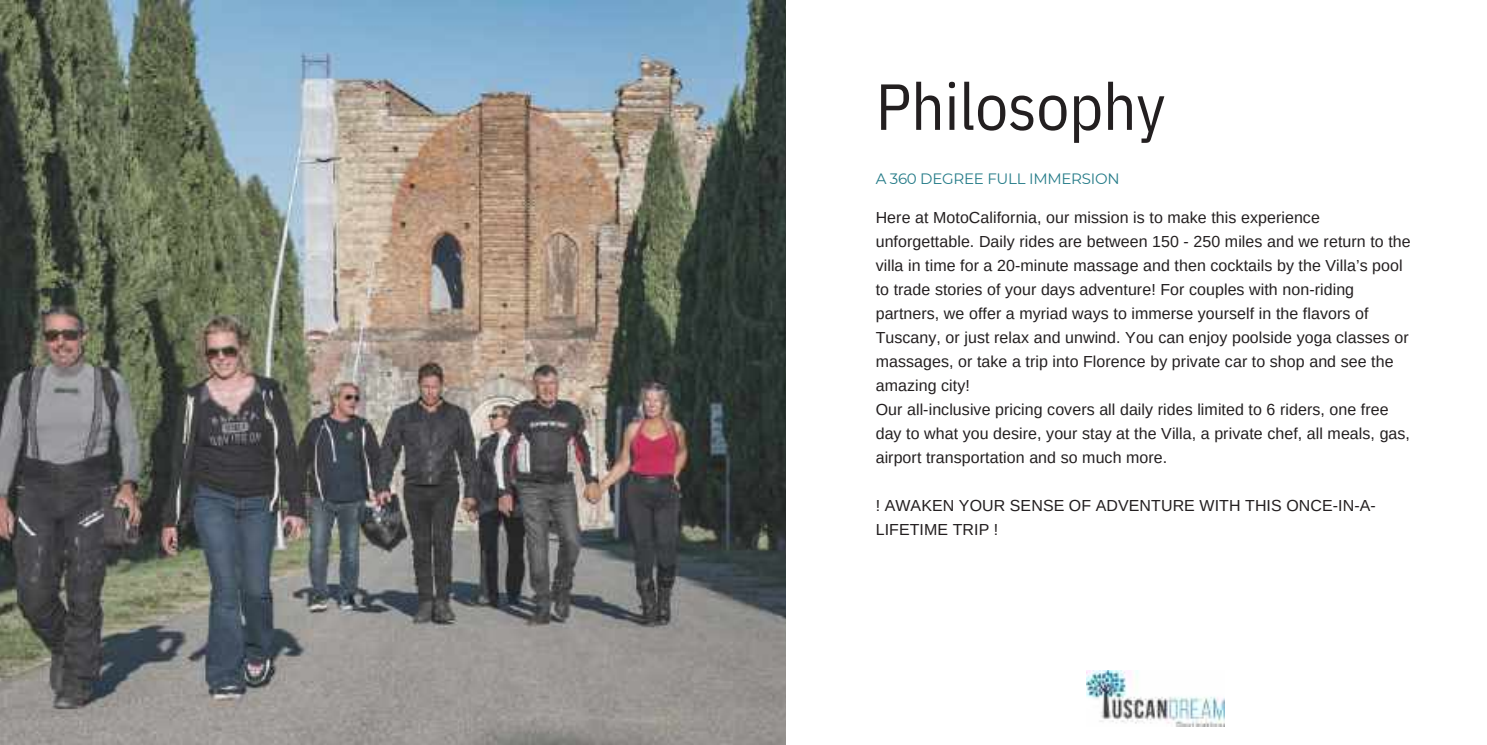
<style>
.page{position:relative;width:1487px;height:745px;background:#fff}
.page>*{position:absolute;margin:0;border:0;box-sizing:border-box;transform-origin:0 0}
.t1{font:65px "IBM Plex Sans Cond";color:#231f20}
.t2{font:16px/24px "Arimo";letter-spacing:.005em;color:#231f20}
.t3{font:15px "Montserrat";letter-spacing:-.015em;color:#267c89}
</style>
<div class="page">
<img style="left:0;top:0;width:786px;height:744px">
<img style="left:1086px;top:670px;width:139px;height:56px">
<h1 class="t1" style="left:876px;top:63px;width:292px">Philosophy</h1>
<p class="t3" style="left:876px;top:169px;width:245px">A 360 DEGREE FULL IMMERSION</p>
<p class="t2" style="left:876px;top:206px;width:536px">Here at MotoCalifornia, our mission is to make this experience unforgettable. Daily rides are between 150 - 250 miles and we return to the villa in time for a 20-minute massage and then cocktails by the Villa’s pool to trade stories of your days adventure! For couples with non-riding partners, we offer a myriad ways to immerse yourself in the flavors of Tuscany, or just relax and unwind. You can enjoy poolside yoga classes or massages, or take a trip into Florence by private car to shop and see the amazing city!<br>Our all-inclusive pricing covers all daily rides limited to 6 riders, one free day to what you desire, your stay at the Villa, a private chef, all meals, gas, airport transportation and so much more.</p>
<p class="t2" style="left:876px;top:493px;width:502px">! AWAKEN YOUR SENSE OF ADVENTURE WITH THIS ONCE-IN-A-<br>LIFETIME TRIP !</p>
</div>
